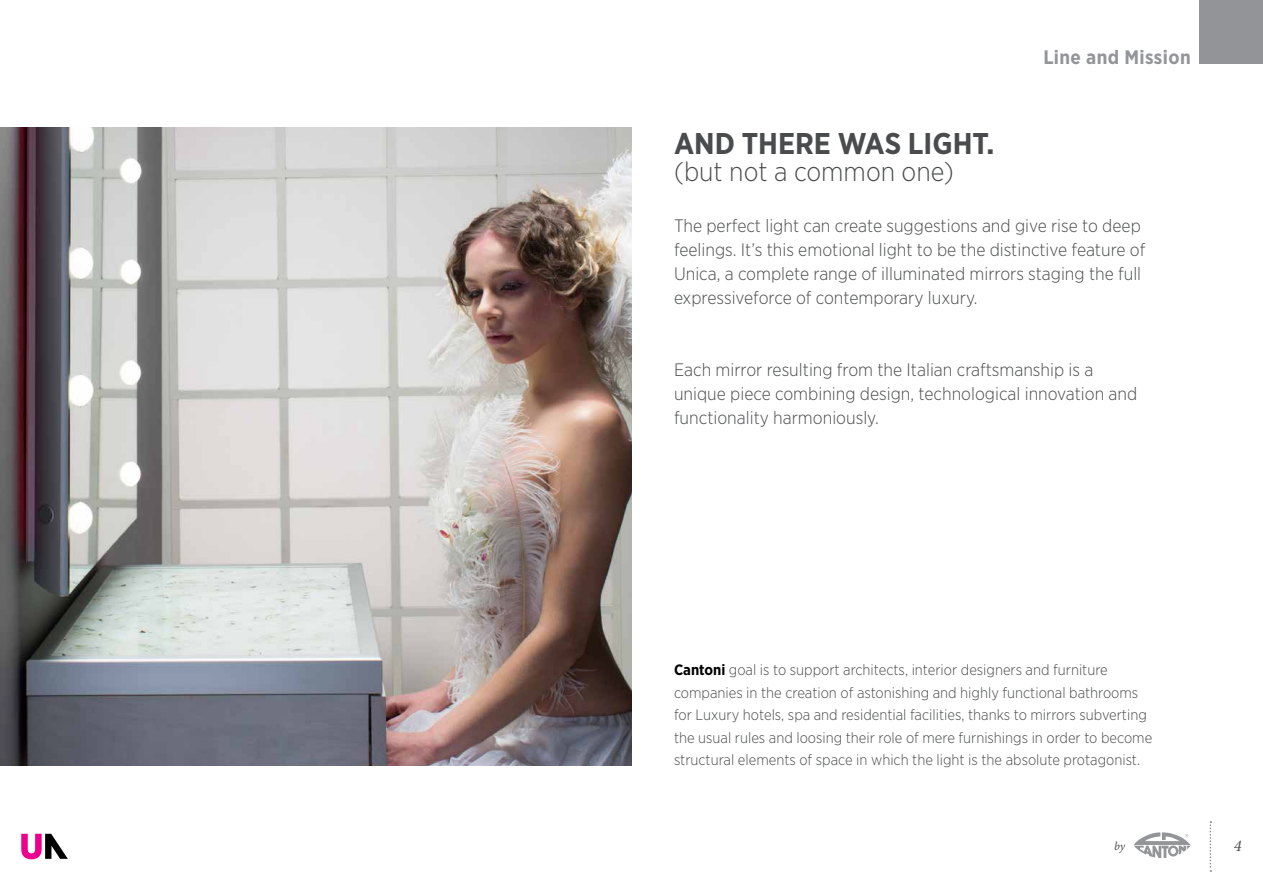
<style>
.page{position:relative;width:1263px;height:893px;background:#fff}
.page>*{position:absolute;margin:0;border:0;box-sizing:border-box;transform-origin:0 0}
.t1{font:700 30px "Gotham Narrow";color:#4a4b4c}
.t2{font:300 27px "Gotham Narrow";color:#4a4b4c}
.t3{font:700 19.5px "Gotham Narrow";letter-spacing:.02em;color:#949598}
.t4{font:300 18px/24px "Gotham Narrow";color:#4a4b4c}
.t5{font:italic 16.5px "Minion Pro";color:#4d4d4f}
.t6{font:300 15px/22.5px "Gotham Narrow";color:#4a4b4c}
.t7{font:italic 12px "Minion Pro";color:#4d4d4f}
.s1{font-weight:700;color:#000}
</style>
<div class="page">
<img style="left:0;top:128px;width:631px;height:637px">
<svg style="left:21px;top:834px;width:47px;height:25px"></svg>
<svg style="left:1134px;top:832px;width:57px;height:26px"></svg>
<svg style="left:1209px;top:821px;width:2px;height:51px"></svg>
<div style="left:1199px;top:0;width:64px;height:64px;background:#929497"></div>
<p class="t3" style="left:1043px;top:44px;width:149px">Line and Mission</p>
<h1 class="t1" style="left:674px;top:124px;width:322px">AND THERE WAS LIGHT.</h1>
<h2 class="t2" style="left:674px;top:155px;width:281px">(but not a common one)</h2>
<p class="t4" style="left:674px;top:213px;width:473px">The perfect light can create suggestions and give rise to deep feelings. It’s this emotional light to be the distinctive feature of Unica, a complete range of illuminated mirrors staging the full expressiveforce of contemporary luxury.</p>
<p class="t4" style="left:674px;top:357px;width:465px">Each mirror resulting from the Italian craftsmanship is a unique piece combining design, technological innovation and functionality harmoniously.</p>
<p class="t6" style="left:674px;top:658px;width:480px"><span class="s1">Cantoni</span> goal is to support architects, interior designers and furniture companies in the creation of astonishing and highly functional bathrooms for Luxury hotels, spa and residential facilities, thanks to mirrors subverting the usual rules and loosing their role of mere furnishings in order to become structural elements of space in which the light is the absolute protagonist.</p>
<p class="t7" style="left:1114px;top:838px;width:12px">by</p>
<p class="t5" style="left:1234px;top:834px;width:9px">4</p>
</div>
